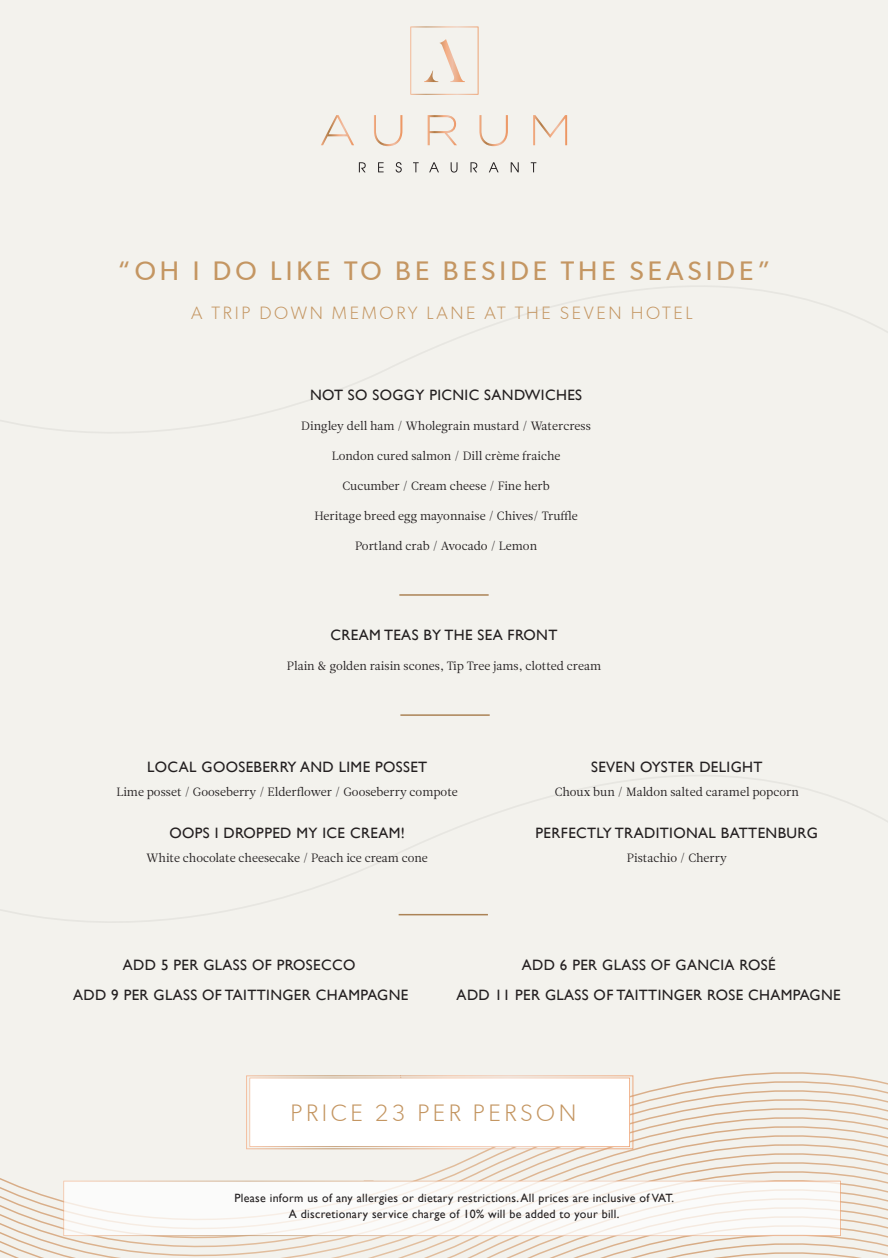
<style>
.page{position:relative;width:888px;height:1258px;background:#f3f2ed}
.page>*{position:absolute;margin:0;border:0;box-sizing:border-box;transform-origin:0 0}
.t1{font:27px "Gibson";letter-spacing:.15em;color:#c49662}
.t2{font:300 24px "Gibson";letter-spacing:.15em;color:#c49662}
.t3{font:300 18px "Gibson";letter-spacing:.15em;color:#c49662}
.description{font:15px "Gill Sans";letter-spacing:.025em;color:#231f20}
.description-2{font:12px "Leitura News Roman 1";color:#231f20}
.description-3{font:12px "Gill Sans";letter-spacing:.025em;color:#231f20}
</style>
<div class="page">
<svg style="left:0;top:286px;width:888px;height:147px"></svg>
<svg style="left:0;top:775px;width:888px;height:148px"></svg>
<svg style="left:633px;top:1095px;width:255px;height:9px"></svg>
<svg style="left:633px;top:1104px;width:255px;height:9px"></svg>
<svg style="left:633px;top:1113px;width:255px;height:9px"></svg>
<svg style="left:633px;top:1122px;width:255px;height:9px"></svg>
<svg style="left:633px;top:1131px;width:255px;height:9px"></svg>
<svg style="left:0;top:1140px;width:888px;height:118px"></svg>
<svg style="left:321px;top:115px;width:33px;height:30px"></svg>
<svg style="left:374px;top:115px;width:28px;height:31px"></svg>
<svg style="left:428px;top:115px;width:29px;height:30px"></svg>
<svg style="left:479px;top:115px;width:29px;height:31px"></svg>
<svg style="left:533px;top:115px;width:34px;height:30px"></svg>
<svg style="left:410px;top:27px;width:68px;height:68px"></svg>
<svg style="left:359px;top:162px;width:7px;height:10px"></svg>
<svg style="left:378px;top:162px;width:6px;height:10px"></svg>
<svg style="left:396px;top:162px;width:6px;height:11px"></svg>
<svg style="left:413px;top:162px;width:6px;height:10px"></svg>
<svg style="left:429px;top:162px;width:10px;height:10px"></svg>
<svg style="left:451px;top:162px;width:6px;height:11px"></svg>
<svg style="left:470px;top:162px;width:7px;height:10px"></svg>
<svg style="left:489px;top:162px;width:10px;height:10px"></svg>
<svg style="left:511px;top:162px;width:8px;height:10px"></svg>
<svg style="left:531px;top:162px;width:5px;height:10px"></svg>
<svg style="left:246px;top:1075px;width:387px;height:74px;background:#fcfaf8"></svg>
<svg style="left:63px;top:1180px;width:779px;height:57px"></svg>
<hr style="left:399px;top:594px;width:90px;height:2px;background:#ab8356">
<hr style="left:400px;top:714px;width:90px;height:2px;background:#ab8356">
<hr style="left:399px;top:914px;width:89px;height:1px;background:#ab8356">
<p class="t1" style="left:117px;top:254px;width:655px">“OH I DO LIKE TO BE BESIDE THE SEASIDE”</p>
<p class="t3" style="left:191px;top:302px;width:503px">A TRIP DOWN MEMORY LANE AT THE SEVEN HOTEL</p>
<p class="description" style="left:310px;top:386px;width:273px">NOT SO SOGGY PICNIC SANDWICHES</p>
<p class="description-2" style="left:301px;top:418px;width:291px">Dingley dell ham / Wholegrain mustard / Watercress</p>
<p class="description-2" style="left:332px;top:448px;width:230px">London cured salmon / Dill crème fraiche</p>
<p class="description-2" style="left:342px;top:478px;width:209px">Cucumber / Cream cheese / Fine herb</p>
<p class="description-2" style="left:314px;top:508px;width:265px">Heritage breed egg mayonnaise / Chives/ Truffle</p>
<p class="description-2" style="left:355px;top:538px;width:184px">Portland crab / Avocado / Lemon</p>
<p class="description" style="left:331px;top:626px;width:228px">CREAM TEAS BY THE SEA FRONT</p>
<p class="description-2" style="left:287px;top:658px;width:316px">Plain &amp; golden raisin scones, Tip Tree jams, clotted cream</p>
<p class="description" style="left:147px;top:758px;width:282px">LOCAL GOOSEBERRY AND LIME POSSET</p>
<p class="description-2" style="left:116px;top:784px;width:343px">Lime posset / Gooseberry / Elderflower / Gooseberry compote</p>
<p class="description" style="left:169px;top:824px;width:237px">OOPS I DROPPED MY ICE CREAM!</p>
<p class="description-2" style="left:146px;top:850px;width:283px">White chocolate cheesecake / Peach ice cream cone</p>
<p class="description" style="left:591px;top:758px;width:173px">SEVEN OYSTER DELIGHT</p>
<p class="description-2" style="left:555px;top:784px;width:246px">Choux bun / Maldon salted caramel popcorn</p>
<p class="description" style="left:536px;top:824px;width:284px">PERFECTLY TRADITIONAL BATTENBURG</p>
<p class="description-2" style="left:627px;top:850px;width:102px">Pistachio / Cherry</p>
<p class="description" style="left:123px;top:956px;width:234px">ADD 5 PER GLASS OF PROSECCO</p>
<p class="description" style="left:73px;top:986px;width:337px">ADD 9 PER GLASS OF TAITTINGER CHAMPAGNE</p>
<p class="description" style="left:522px;top:956px;width:255px">ADD 6 PER GLASS OF GANCIA ROSÉ</p>
<p class="description" style="left:457px;top:986px;width:385px">ADD 11 PER GLASS OF TAITTINGER ROSE CHAMPAGNE</p>
<p class="t2" style="left:291px;top:1098px;width:287px">PRICE 23 PER PERSON</p>
<p class="description-3" style="left:234px;top:1191px;width:441px">Please inform us of any allergies or dietary restrictions. All prices are inclusive of VAT.</p>
<p class="description-3" style="left:289px;top:1207px;width:332px">A discretionary service charge of 10% will be added to your bill.</p>
</div>
